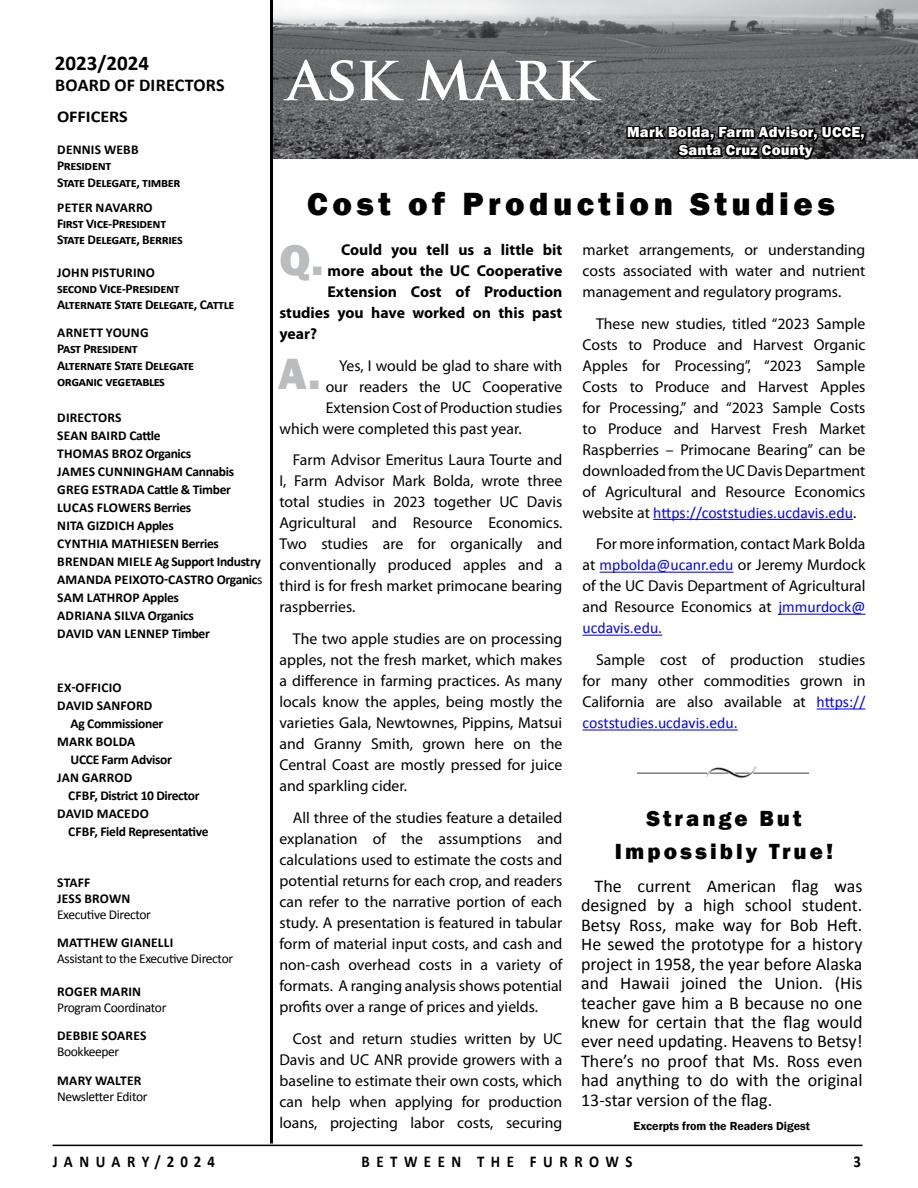
<style>
.page{position:relative;width:918px;height:1188px;background:#fff}
.page>*{position:absolute;margin:0;border:0;box-sizing:border-box;transform-origin:0 0}
.t1{font:700 61.5px "Trajan Pro";letter-spacing:-.005em;color:#fff}
.t2{font:800 45px "Franklin Gothic";color:#babcbe}
.t3{font:800 33px "Franklin Gothic";letter-spacing:.135em;color:#000}
.t4{font:800 22.5px/33px "Franklin Gothic";letter-spacing:.135em;color:#000;text-align:center}
.t5{font:700 21px "Calibri";color:#000}
.t6{font:18px/19.5px "Calibri";color:#000;text-align:justify}
.t7{font:700 18px "Calibri";letter-spacing:.015em;color:#000}
.t8{font:700 16.5px "Calibri";letter-spacing:.44em;color:#000;scale:.9 1}
.t9{font:700 16.5px "Calibri";letter-spacing:.415em;color:#000;scale:.9 1}
.t10{font:700 16.5px "Calibri";letter-spacing:.44em;color:#000;scale:1.1 1}
.t11{font:15.75px/21px "Myriad Pro";color:#000;text-align:justify}
.t12{font:700 15.75px "Myriad Pro";color:#000}
.t13{font:15.75px "Calibri";color:#00f}
.t14{font:800 15px/18px "Franklin Gothic";letter-spacing:.02em;color:#fff;text-align:center}
.t15{font:700 13.5px/16.2px "Calibri";letter-spacing:-.025em;color:#000}
.t16{font:700 13.5px/18px "Calibri";letter-spacing:.01em;color:#000}
.t17{font:700 13.5px/18px "Calibri";letter-spacing:.015em;color:#000}
.t18{font:13.5px "Calibri";letter-spacing:-.025em;color:#000}
.t19{font:700 13.5px/18px "Calibri";color:#000}
.t20{font:600 12px "Franklin Gothic";color:#000}
.s1{font-weight:400}
.s2{font-family:"Myriad Pro";color:#000}
.s3{font-family:"Calibri";color:#00f}
</style>
<div class="page">
<hr style="left:53px;top:1145px;width:810px;height:1px;background:#000">
<hr style="left:270px;top:0;width:3px;height:1143px;background:#000">
<hr style="left:653px;top:519px;width:200px;height:1px;background:#00f">
<hr style="left:600px;top:572px;width:133px;height:1px;background:#00f">
<hr style="left:779px;top:614px;width:86px;height:1px;background:#00f">
<hr style="left:583px;top:635px;width:79px;height:1px;background:#00f">
<hr style="left:817px;top:708px;width:48px;height:2px;background:#00f">
<hr style="left:583px;top:729px;width:155px;height:2px;background:#00f">
<img style="left:273px;top:0;width:645px;height:158px">
<svg style="left:625px;top:107px;width:242px;height:53px;background:#3e3e3f"></svg>
<img style="left:637px;top:766px;width:171px;height:12px">
<h3 class="t5" style="left:55px;top:49px;width:96px">2023/2024</h3>
<p class="t7" style="left:55px;top:74px;width:171px">BOARD OF DIRECTORS</p>
<p class="t10" style="left:57px;top:106px;width:49px">OFFICERS</p>
<p class="t15" style="left:57px;top:142px;width:125px">DENNIS WEBB<br>PRESIDENT<br>STATE DELEGATE, TIMBER</p>
<p class="t15" style="left:57px;top:199px;width:127px">PETER NAVARRO<br>FIRST VICE-PRESIDENT<br>STATE DELEGATE, BERRIES</p>
<p class="t15" style="left:57px;top:264px;width:179px">JOHN PISTURINO<br>SECOND VICE-PRESIDENT<br>ALTERNATE STATE DELEGATE, CATTLE</p>
<p class="t15" style="left:57px;top:325px;width:139px">ARNETT YOUNG<br>PAST PRESIDENT<br>ALTERNATE STATE DELEGATE<br>ORGANIC VEGETABLES</p>
<p class="t17" style="left:57px;top:409px;width:136px">DIRECTORS<br>SEAN BAIRD CATTLE<br>THOMAS BROZ ORGANICS<br>JAMES CUNNIN</p>
<p class="t19" style="left:57px;top:463px;width:178px;text-indent:88px">GHAM CANNABIS<br>GREG ESTRADA CATTLE &amp; TIMBER<br>LUCAS FLOWERS BERRIES<br>NITA GIZDICH</p>
<p class="t16" style="left:57px;top:517px;width:207px;text-indent:80px">APPLES<br>CYNTHIA MATHI ESEN BERRIES<br>BRENDAN MI ELE AG SUPPORT INDUSTRY<br>AMANDA PEIXOTO-CASTRO ORGANIC<span class="s1">s<br></span>SAM LATHROP APPLES<br>ADRIANA SILVA ORGANICS<br>DAVID VAN LE NNEP TIMBER</p>
<p class="t15" style="left:57px;top:680px;width:59px">EX-OFFICIO</p>
<p class="t17" style="left:57px;top:697px;width:95px">DAVID SANFORD</p>
<p class="t15" style="left:71px;top:716px;width:94px">AG COMMISSIONER</p>
<p class="t15" style="left:57px;top:734px;width:79px">MARK BOLDA</p>
<p class="t15" style="left:71px;top:752px;width:103px">UCCE FARM ADVISOR</p>
<p class="t17" style="left:57px;top:769px;width:75px">JAN GARROD</p>
<p class="t15" style="left:68px;top:788px;width:133px">CFBF, DISTRICT 10 DIRECTOR</p>
<p class="t16" style="left:57px;top:805px;width:93px">DAVID MACEDO</p>
<p class="t15" style="left:68px;top:824px;width:142px">CFBF, FIELD REPRESENTATIVE</p>
<p class="t16" style="left:57px;top:874px;width:73px;line-height:16.2px">STAFF<br>JESS BROWN</p>
<p class="t18" style="left:57px;top:906px;width:96px">Executive Director</p>
<p class="t17" style="left:57px;top:934px;width:116px">MATTHEW GIANELLI</p>
<p class="t18" style="left:57px;top:950px;width:178px">Assistant to the Executive Director</p>
<p class="t15" style="left:57px;top:983px;width:78px">ROGER MARIN</p>
<p class="t18" style="left:57px;top:999px;width:111px">Program Coordinator</p>
<p class="t17" style="left:57px;top:1027px;width:91px">DEBBI E SOARES</p>
<p class="t18" style="left:57px;top:1043px;width:64px">Bookkeeper</p>
<p class="t17" style="left:57px;top:1071px;width:86px">MARY WALTER</p>
<p class="t18" style="left:57px;top:1088px;width:92px">Newsletter Editor</p>
<h1 class="t1" style="left:287px;top:40px;width:316px">ASK MARK</h1>
<p class="t14" style="left:627px;top:123px;width:239px">Mark Bolda, Farm Advisor, UCCE,<br>Santa Cruz County</p>
<h3 class="t3" style="left:307px;top:183px;width:529px">Cost of Production Studies</h3>
<p class="t12" style="left:341px;top:239px;width:223px">Could you tell us a little bit</p>
<p class="t12" style="left:328px;top:260px;width:236px">more about the UC Cooperative</p>
<p class="t12" style="left:328px;top:281px;width:236px">Extension Cost of Production</p>
<p class="t12" style="left:279px;top:302px;width:284px">studies you have worked on this past</p>
<p class="t12" style="left:279px;top:323px;width:39px">year?</p>
<p class="t11" style="left:339px;top:355px;width:225px">Yes, I would be glad to share with</p>
<p class="t11" style="left:326px;top:376px;width:238px">our readers the UC Cooperative</p>
<p class="t11" style="left:326px;top:397px;width:238px">Extension Cost of Production studies</p>
<p class="t11" style="left:279px;top:418px;width:244px">which were completed this past year.</p>
<p class="t11" style="left:279px;top:449px;width:284px;text-indent:13px">Farm Advisor Emeritus Laura Tourte and I, Farm Advisor Mark Bolda, wrote three total studies in 2023 together UC Davis Agricultural and Resource Economics.<br>Two studies are for organically and conventionally produced apples and a third is for fresh market primocane bearing raspberries.</p>
<p class="t11" style="left:279px;top:628px;width:284px;text-indent:13px">The two apple studies are on processing apples, not the fresh market, which makes a difference in farming practices. As many locals know the apples, being mostly the varieties Gala, Newtownes, Pippins, Matsui and Granny Smith, grown here on the Central Coast are mostly pressed for juice and sparkling cider.</p>
<p class="t11" style="left:279px;top:807px;width:284px;text-indent:13px">All three of the studies feature a detailed explanation of the assumptions and calculations used to estimate the costs and potential returns for each crop, and readers can refer to the narrative portion of each study. A presentation is featured in tabular form of material input costs, and cash and non-cash overhead costs in a variety of formats. A ranging analysis shows potential profits over a range of prices and yields.</p>
<p class="t11" style="left:279px;top:1028px;width:284px;text-indent:13px">Cost and return studies written by UC Davis and UC ANR provide growers with a baseline to estimate their own costs, which can help when applying for production loans, projecting labor costs, securing</p>
<h2 class="t2" style="left:280px;top:230px;width:45px">Q.</h2>
<h2 class="t2" style="left:278px;top:345px;width:44px">A.</h2>
<p class="t11" style="left:583px;top:239px;width:284px">market arrangements, or understanding costs associated with water and nutrient management and regulatory programs.</p>
<p class="t11" style="left:583px;top:313px;width:284px;text-indent:13px">These new studies, titled “2023 Sample Costs to Produce and Harvest Organic Apples for Processing”, “2023 Sample Costs to Produce and Harvest Apples for Processing,” and “2023 Sample Costs to Produce and Harvest Fresh Market Raspberries – Primocane Bearing” can be downloaded from the UC Davis Department of Agricultural and Resource Economics</p>
<p class="t13" style="left:583px;top:502px;width:275px"><span class="s2">website at</span> https://coststudies.ucdavis.edu<span class="s2">.</span></p>
<p class="t11" style="left:583px;top:533px;width:284px;text-indent:13px">For more information, contact Mark Bolda at <span class="s3">mpbolda@ucanr.edu</span> or Jeremy Murdock of the UC Davis Department of Agricultural and Resource Economics at <span class="s3">jmmurdock@</span></p>
<p class="t13" style="left:583px;top:618px;width:81px">ucdavis.edu.</p>
<p class="t11" style="left:583px;top:649px;width:284px;text-indent:13px">Sample cost of production studies for many other commodities grown in California are also available at <span class="s3">https://</span></p>
<p class="t13" style="left:583px;top:713px;width:157px">coststudies.ucdavis.edu.</p>
<h3 class="t4" style="left:615px;top:802px;width:220px">Strange But<br>Impossibly True!</h3>
<p class="t6" style="left:581px;top:876px;width:283px;text-indent:14px">The current American flag was designed by a high school student.<br>Betsy Ross, make way for Bob Heft.<br>He sewed the prototype for a history project in 1958, the year before Alaska and Hawaii joined the Union. (His teacher gave him a B because no one knew for certain that the flag would ever need updating. Heavens to Betsy!<br>There’s no proof that Ms. Ross even had anything to do with the original 13-star version of the flag.</p>
<p class="t20" style="left:634px;top:1119px;width:178px">Excerpts from the Readers Digest</p>
<p class="t9" style="left:53px;top:1151px;width:182px">JAN UARY/2024</p>
<p class="t8" style="left:362px;top:1151px;width:302px">BETWEEN TH E FURROWS</p>
<p class="t8" style="left:854px;top:1151px;width:10px">3</p>
</div>
